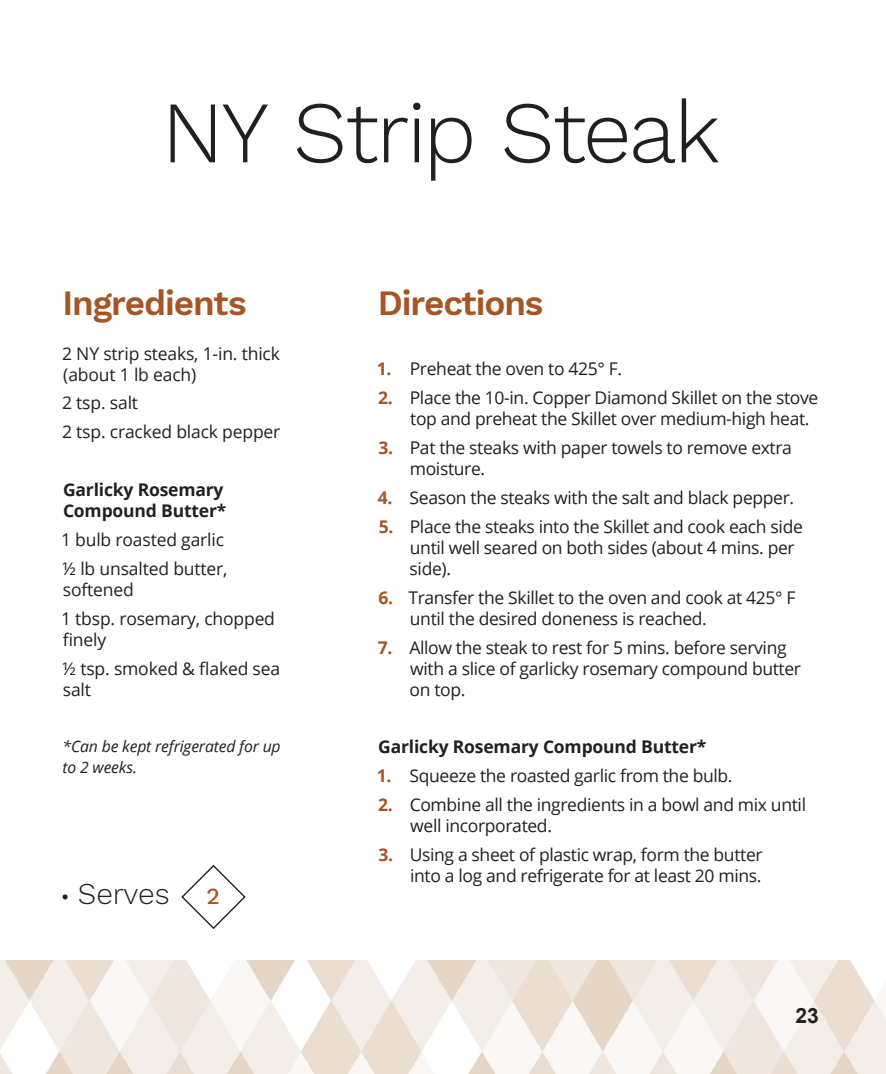
<style>
.page{position:relative;width:886px;height:1074px;background:#fff}
.page>*{position:absolute;margin:0;border:0;box-sizing:border-box;transform-origin:0 0}
.t1{font:300 87.5px "Work Sans";letter-spacing:-.03em;color:#231f20}
.t2{font:600 35px "Work Sans";letter-spacing:-.035em;color:#a65524}
.t3{font:300 29.75px "Work Sans";letter-spacing:-.005em;color:#231f20}
.t4{font:500 22.75px "Work Sans";color:#a65524}
.t5{font:700 21px "Arial";color:#231f20}
.t6{font:17.5px/21px "Open Sans";letter-spacing:-.02em;color:#231f20}
.t7{font:700 17.5px/21px "Open Sans";letter-spacing:-.01em;color:#231f20}
.t8{font:italic 15.75px/21px "Open Sans";letter-spacing:-.01em;color:#231f20}
.s1{font-weight:700;color:#a65524}
</style>
<div class="page">
<img style="left:0;top:960px;width:885px;height:114px">
<svg style="left:181px;top:864px;width:65px;height:65px"></svg>
<svg style="left:62px;top:894px;width:6px;height:5px"></svg>
<svg style="left:880px;top:1069px;width:6px;height:5px"></svg>
<h1 class="t1" style="left:161px;top:81px;width:560px">NY Strip Steak</h1>
<h2 class="t2" style="left:62px;top:282px;width:185px">Ingredients</h2>
<h2 class="t2" style="left:377px;top:282px;width:167px">Directions</h2>
<p class="t6" style="left:62px;top:342px;width:219px">2 NY strip steaks, 1-in. thick (about 1 lb each)</p>
<p class="t6" style="left:62px;top:388px;width:220px;line-height:28.9px">2 tsp. salt<br>2 tsp. cracked black pepper</p>
<p class="t7" style="left:63px;top:479px;width:165px">Garlicky Rosemary<br>Compound Butter*</p>
<p class="t6" style="left:61px;top:525px;width:168px;line-height:28.9px">1 bulb roasted garlic ½ lb unsalted butter,</p>
<p class="t6" style="left:61px;top:574px;width:215px;line-height:28.9px">softened<br>1 tbsp. rosemary, chopped</p>
<p class="t6" style="left:63px;top:624px;width:219px;line-height:28.9px">finely<br>½ tsp. smoked &amp; flaked sea</p>
<p class="t6" style="left:63px;top:678px;width:30px">salt</p>
<p class="t8" style="left:62px;top:735px;width:220px">*Can be kept refrigerated for up to 2 weeks.</p>
<h3 class="t3" style="left:78px;top:876px;width:93px">Serves</h3>
<h3 class="t4" style="left:207px;top:882px;width:15px">2</h3>
<p class="t6" style="left:377px;top:358px;width:247px"><span class="s1">1.</span> Preheat the oven to 425° F.</p>
<p class="t6" style="left:410px;top:387px;width:409px;text-indent:-32px"><span class="s1">2.</span> Place the 10-in. Copper Diamond Skillet on the stove top and preheat the Skillet over medium-high heat.</p>
<p class="t6" style="left:410px;top:437px;width:383px;text-indent:-31px"><span class="s1">3.</span> Pat the steaks with paper towels to remove extra moisture.</p>
<p class="t6" style="left:378px;top:486px;width:418px"><span class="s1">4.</span> Season the steaks with the salt and black pepper.</p>
<p class="t6" style="left:409px;top:515px;width:395px;text-indent:-31px"><span class="s1">5.</span> Place the steaks into the Skillet and cook each side until well seared on both sides (about 4 mins. per side).</p>
<p class="t6" style="left:410px;top:586px;width:387px;text-indent:-31px"><span class="s1">6.</span> Transfer the Skillet to the oven and cook at 425° F until the desired doneness is reached.</p>
<p class="t6" style="left:409px;top:636px;width:393px;text-indent:-32px"><span class="s1">7.</span> Allow the steak to rest for 5 mins. before serving with a slice of garlicky rosemary compound butter on top.</p>
<p class="t7" style="left:378px;top:736px;width:330px">Garlicky Rosemary Compound Butter*</p>
<p class="t6" style="left:377px;top:765px;width:357px"><span class="s1">1.</span> Squeeze the roasted garlic from the bulb.</p>
<p class="t6" style="left:410px;top:794px;width:397px;text-indent:-32px"><span class="s1">2.</span> Combine all the ingredients in a bowl and mix until well incorporated.</p>
<p class="t6" style="left:378px;top:843px;width:385px;text-align:right"><span class="s1">3.</span> Using a sheet of plastic wrap, form the butter into a log and refrigerate for at least 20 mins.</p>
<p class="t5" style="left:795px;top:1001px;width:25px">23</p>
</div>
